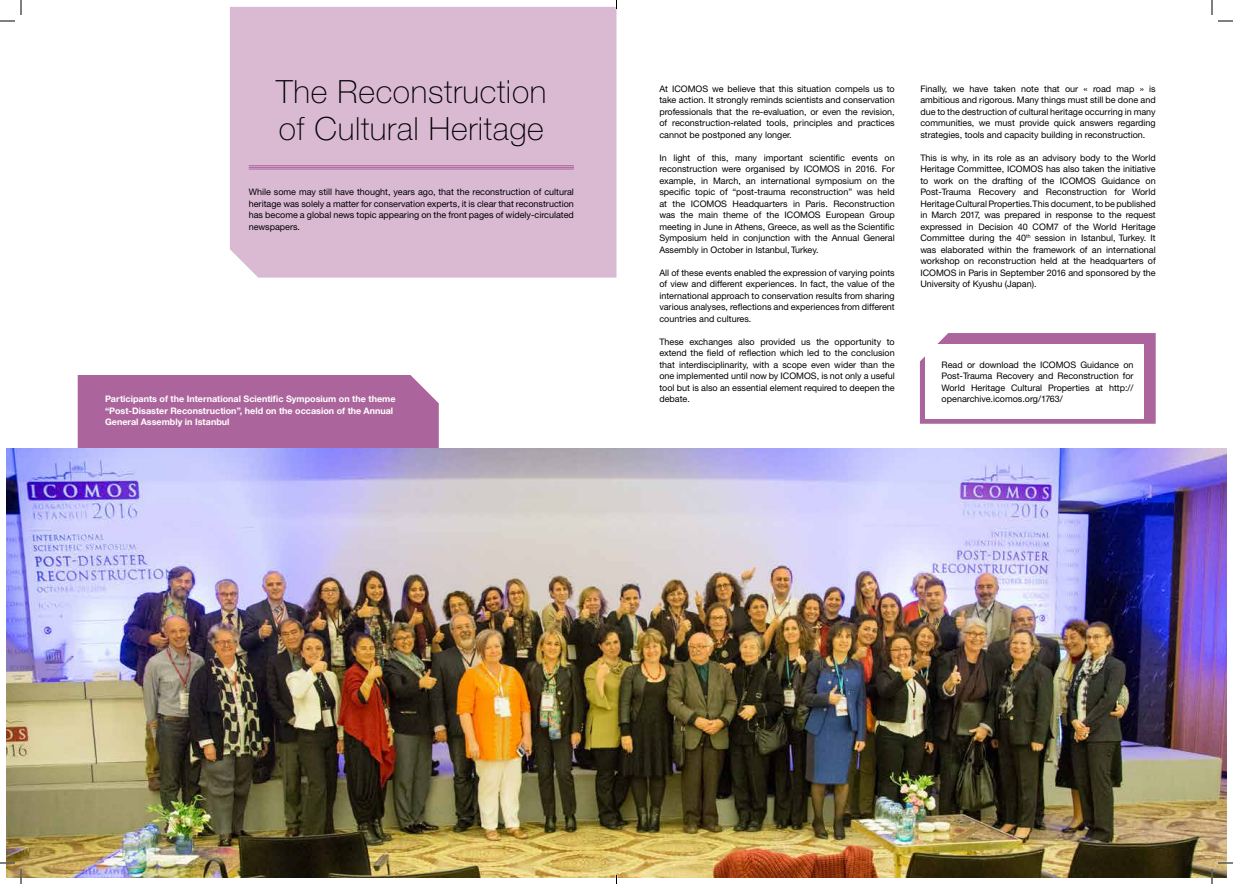
<style>
.page{position:relative;width:1233px;height:884px;background:#fff}
.page>*{position:absolute;margin:0;border:0;box-sizing:border-box;transform-origin:0 0}
.t1{font:100 32px/37px "Helvetica Neue";letter-spacing:.02em;color:#000}
.t2{font:9px/11.5px "Helvetica Neue CE";color:#000;text-align:justify}
.t3{font:700 9px/11.5px "Helvetica Neue CE";color:#fff}
</style>
<div class="page">
<div style="left:78px;top:375px;width:361px;height:73px;background:#ac659c"></div>
<div style="left:230px;top:7px;width:386px;height:271px;background:#dab9d3"></div>
<hr style="left:249px;top:165px;width:325px;height:1px;background:#ac659c">
<hr style="left:249px;top:167px;width:325px;height:1px;background:#ac659c">
<hr style="left:249px;top:169px;width:325px;height:1px;background:#ac659c">
<img style="left:7px;top:448px;width:1219px;height:429px">
<svg style="left:920px;top:333px;width:235px;height:91px;background:#b373a5"></svg>
<div style="left:925px;top:344px;width:218px;height:75px;background:#fff"></div>
<svg style="left:1218px;top:20px;width:15px;height:2px"></svg>
<svg style="left:1218px;top:862px;width:15px;height:2px"></svg>
<svg style="left:0;top:0;width:22px;height:22px"></svg>
<svg style="left:0;top:862px;width:22px;height:22px"></svg>
<svg style="left:1211px;top:0;width:1px;height:15px"></svg>
<svg style="left:1211px;top:869px;width:1px;height:15px"></svg>
<h1 class="t1" style="left:276px;top:73px;width:272px">The Reconstruction of Cultural Heritage</h1>
<p class="t2" style="left:249px;top:186px;width:327px">While some may still have thought, years ago, that the reconstruction of cultural heritage was solely a matter for conservation experts, it is clear that reconstruction has become a global news topic appearing on the front pages of widely-circulated newspapers.</p>
<p class="t3" style="left:105px;top:393px;width:292px">Participants of the International Scientific Symposium on the theme “Post-Disaster Reconstruction”, held on the occasion of the Annual<br>General Assembly in Istanbul</p>
<p class="t2" style="left:659px;top:83px;width:237px">At ICOMOS we believe that this situation compels us to take action. It strongly reminds scientists and conservation professionals that the re-evaluation, or even the revision, of reconstruction-related tools, principles and practices cannot be postponed any longer.</p>
<p class="t2" style="left:659px;top:152px;width:237px">In light of this, many important scientific events on reconstruction were organised by ICOMOS in 2016. For example, in March, an international symposium on the specific topic of “post-trauma reconstruction” was held at the ICOMOS Headquarters in Paris. Reconstruction was the main theme of the ICOMOS European Group meeting in June in Athens, Greece, as well as the Scientific Symposium held in conjunction with the Annual General Assembly in October in Istanbul, Turkey.</p>
<p class="t2" style="left:659px;top:267px;width:237px">All of these events enabled the expression of varying points of view and different experiences. In fact, the value of the international approach to conservation results from sharing various analyses, reflections and experiences from different countries and cultures.</p>
<p class="t2" style="left:659px;top:336px;width:237px">These exchanges also provided us the opportunity to extend the field of reflection which led to the conclusion that interdisciplinarity, with a scope even wider than the one implemented until now by ICOMOS, is not only a useful tool but is also an essential element required to deepen the debate.</p>
<p class="t2" style="left:920px;top:83px;width:237px">Finally, we have taken note that our « road map » is ambitious and rigorous. Many things must still be done and due to the destruction of cultural heritage occurring in many communities, we must provide quick answers regarding strategies, tools and capacity building in reconstruction.</p>
<p class="t2" style="left:920px;top:152px;width:237px">This is why, in its role as an advisory body to the World Heritage Committee, ICOMOS has also taken the initiative to work on the drafting of the ICOMOS Guidance on Post-Trauma Recovery and Reconstruction for World Heritage Cultural Properties. This document, to be published in March 2017, was prepared in response to the request expressed in Decision 40 COM7 of the World Heritage Committee during the 40<sup>th</sup> session in Istanbul, Turkey. It was elaborated within the framework of an international workshop on reconstruction held at the headquarters of ICOMOS in Paris in September 2016 and sponsored by the University of Kyushu (Japan).</p>
<p class="t2" style="left:941px;top:359px;width:193px">Read or download the ICOMOS Guidance on Post-Trauma Recovery and Reconstruction for World Heritage Cultural Properties at http:// openarchive.icomos.org/1763/</p>
</div>
